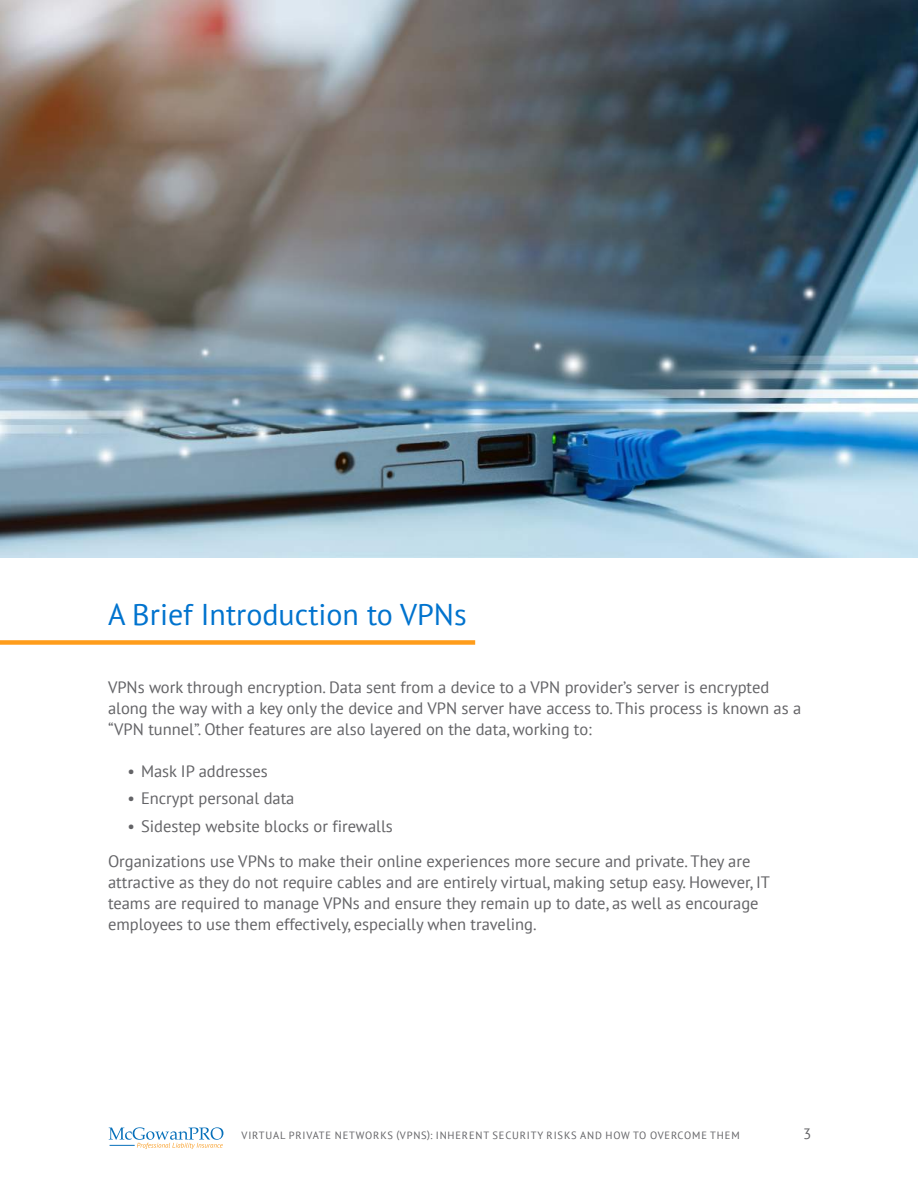
<style>
.page{position:relative;width:918px;height:1188px;background:#fff}
.page>*{position:absolute;margin:0;border:0;box-sizing:border-box;transform-origin:0 0}
.t1{font:30px "PT Sans";color:#0073ce}
.t2{font:16.5px/21px "PT Sans";color:#636366}
.t3{font:15px "PT Sans";color:#636366}
.t4{font:10.5px "PT Sans";letter-spacing:.08em;color:#636366}
</style>
<div class="page">
<svg style="left:109px;top:1127px;width:114px;height:22px"></svg>
<img style="left:0;top:0;width:918px;height:558px">
<div style="left:0;top:640px;width:475px;height:5px;background:#ff9d1b"></div>
<h1 class="t1" style="left:108px;top:595px;width:360px">A Brief Introduction to VPNs</h1>
<p class="t2" style="left:108px;top:677px;width:695px">VPNs work through encryption. Data sent from a device to a VPN provider’s server is encrypted along the way with a key only the device and VPN server have access to. This process is known as a “VPN tunnel”. Other features are also layered on the data, working to:</p>
<p class="t2" style="left:128px;top:760px;width:142px">• Mask IP addresses</p>
<p class="t2" style="left:128px;top:788px;width:169px">• Encrypt personal data</p>
<p class="t2" style="left:108px;top:809px;width:644px;line-height:34.5px;text-indent:20px">• Sidestep website blocks or firewalls<br>Organizations use VPNs to make their online experiences more secure and private. They are</p>
<p class="t2" style="left:108px;top:871px;width:663px">attractive as they do not require cables and are entirely virtual, making setup easy. However, IT teams are required to manage VPNs and ensure they remain up to date, as well as encourage employees to use them effectively, especially when traveling.</p>
<p class="t4" style="left:242px;top:1129px;width:500px">VIRTUAL PRIVATE NETWORKS (VPNS): INHERENT SECURITY RISKS AND HOW TO OVERCOME THEM</p>
<p class="t3" style="left:803px;top:1124px;width:10px">3</p>
</div>
